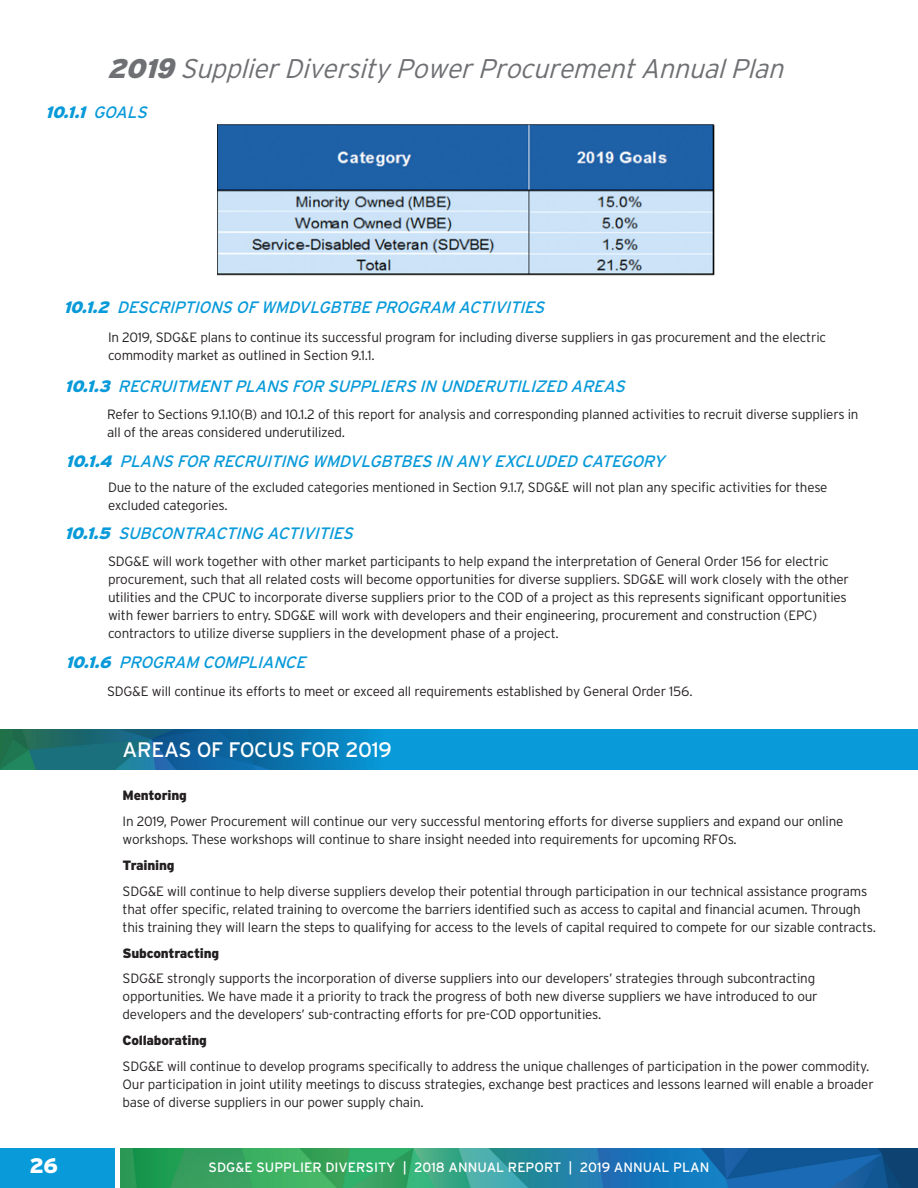
<style>
.page{position:relative;width:918px;height:1188px;background:#fff}
.page>*{position:absolute;margin:0;border:0;box-sizing:border-box;transform-origin:0 0}
.body{font:italic 300 27px "Interstate";color:#6f7073}
.body-2{font:21px "Interstate";letter-spacing:-.015em;color:#fff}
.t1{font:900 21px "Interstate";color:#fff}
.body-3{font:italic 16.5px "Interstate";color:#089ad9}
.body-4{font:italic 900 16.5px "Interstate";color:#089ad9}
.body-5{font:300 13.5px/18px "Interstate";letter-spacing:-.015em;color:#231f20}
.t2{font:13.5px "Interstate";color:#fff}
.body-6{font:900 13.5px "Interstate";letter-spacing:-.015em;color:#231f20}
.s1{font-weight:900}
.s2{font-family:"Arial";font-weight:900}
.s3{font-weight:400}
</style>
<div class="page">
<img style="left:121px;top:1148px;width:797px;height:40px">
<div style="left:0;top:1148px;width:114px;height:40px;background:#089ad9"></div>
<div style="left:0;top:729px;width:918px;height:41px;background:#089ad9"></div>
<img style="left:0;top:729px;width:368px;height:41px">
<img style="left:218px;top:124px;width:497px;height:152px">
<p class="body" style="left:107px;top:53px;width:685px"><span class="s1">201</span><span class="s2">9</span>SupplierDiversityPowerProcurementAnnualPlan</p>
<p class="body-4" style="left:45px;top:102px;width:108px">10.1.1 <span class="s3">GOALS</span></p>
<p class="body-3" style="left:63px;top:298px;width:487px"><span class="s1">10.1.2</span> DESCRIPTIONS OFWMDVLGBTBE PROGRAM ACTIVITIES</p>
<p class="body-5" style="left:108px;top:328px;width:720px">In 2019, SDG&amp;E plans to continue its successful program for including diverse suppliers in gas procurement and the electric commodity market as outlined in Section 9.1.1.</p>
<p class="body-3" style="left:65px;top:377px;width:567px"><span class="s1">10.1.3</span> RECRUITMENT PLANS FOR SUPPLIERS IN UNDERUTILIZED AREAS</p>
<p class="body-5" style="left:107px;top:405px;width:753px">Refer to Sections 9.1.10(B) and 10.1.2 of this report for analysis and corresponding planned activities to recruit diverse suppliers in all of the areas considered underutilized.</p>
<p class="body-3" style="left:66px;top:452px;width:605px"><span class="s1">10.1.4</span> PLANS FOR RECRUITING WMDVLGBTBES IN ANY EXCLUDED CATEGORY</p>
<p class="body-5" style="left:108px;top:479px;width:721px">Due to the nature of the excluded categories mentioned in Section 9.1.7, SDG&amp;E will not plan any specific activities for these excluded categories.</p>
<p class="body-3" style="left:65px;top:524px;width:295px"><span class="s1">10.1.5</span> SUBCONTRACTING ACTIVITIES</p>
<p class="body-5" style="left:108px;top:553px;width:743px">SDG&amp;E will work together with other market participants to help expand the interpretation of General Order 156 for electric procurement, such that all related costs will become opportunities for diverse suppliers. SDG&amp;E will work closely with the other utilities and the CPUC to incorporate diverse suppliers prior to the COD of a project as this represents significant opportunities with fewer barriers to entry. SDG&amp;E will work with developers and their engineering, procurement and construction (EPC) contractors to utilize diverse suppliers in the development phase of a project.</p>
<p class="body-3" style="left:66px;top:653px;width:246px"><span class="s1">10.1.6</span> PROGRAM COMPLIANCE</p>
<p class="body-5" style="left:107px;top:682px;width:587px">SDG&amp;E will continue its efforts to meet or exceed all requirements established by General Order 156.</p>
<p class="body-2" style="left:123px;top:738px;width:271px">AREAS OF FOCUS FOR 2019</p>
<p class="body-6" style="left:123px;top:788px;width:66px">Mentoring</p>
<p class="body-5" style="left:123px;top:812px;width:722px">In 2019, Power Procurement will continue our very successful mentoring efforts for diverse suppliers and expand our online workshops. These workshops will continue to share insight needed into requirements for upcoming RFOs.</p>
<p class="body-6" style="left:123px;top:858px;width:53px">Training</p>
<p class="body-5" style="left:123px;top:882px;width:755px">SDG&amp;E will continue to help diverse suppliers develop their potential through participation in our technical assistance programs that offer specific, related training to overcome the barriers identified such as access to capital and financial acumen. Through this training they will learn the steps to qualifying for access to the levels of capital required to compete for our sizable contracts.</p>
<p class="body-6" style="left:123px;top:945px;width:98px">Subcontracting</p>
<p class="body-5" style="left:123px;top:970px;width:697px">SDG&amp;E strongly supports the incorporation of diverse suppliers into our developers’ strategies through subcontracting opportunities. We have made it a priority to track the progress of both new diverse suppliers we have introduced to our developers and the developers’ sub-contracting efforts for pre-COD opportunities.</p>
<p class="body-6" style="left:123px;top:1033px;width:86px">Collaborating</p>
<p class="body-5" style="left:123px;top:1057px;width:753px">SDG&amp;E will continue to develop programs specifically to address the unique challenges of participation in the power commodity.<br>Our participation in joint utility meetings to discuss strategies, exchange best practices and lessons learned will enable a broader base of diverse suppliers in our power supply chain.</p>
<p class="t1" style="left:30px;top:1153px;width:30px">26</p>
<p class="t2" style="left:209px;top:1159px;width:502px">SDG&amp;E SUPPLIER DIVERSITY | 2018 ANNUAL REPORT | 2019 ANNUAL PLAN</p>
</div>
